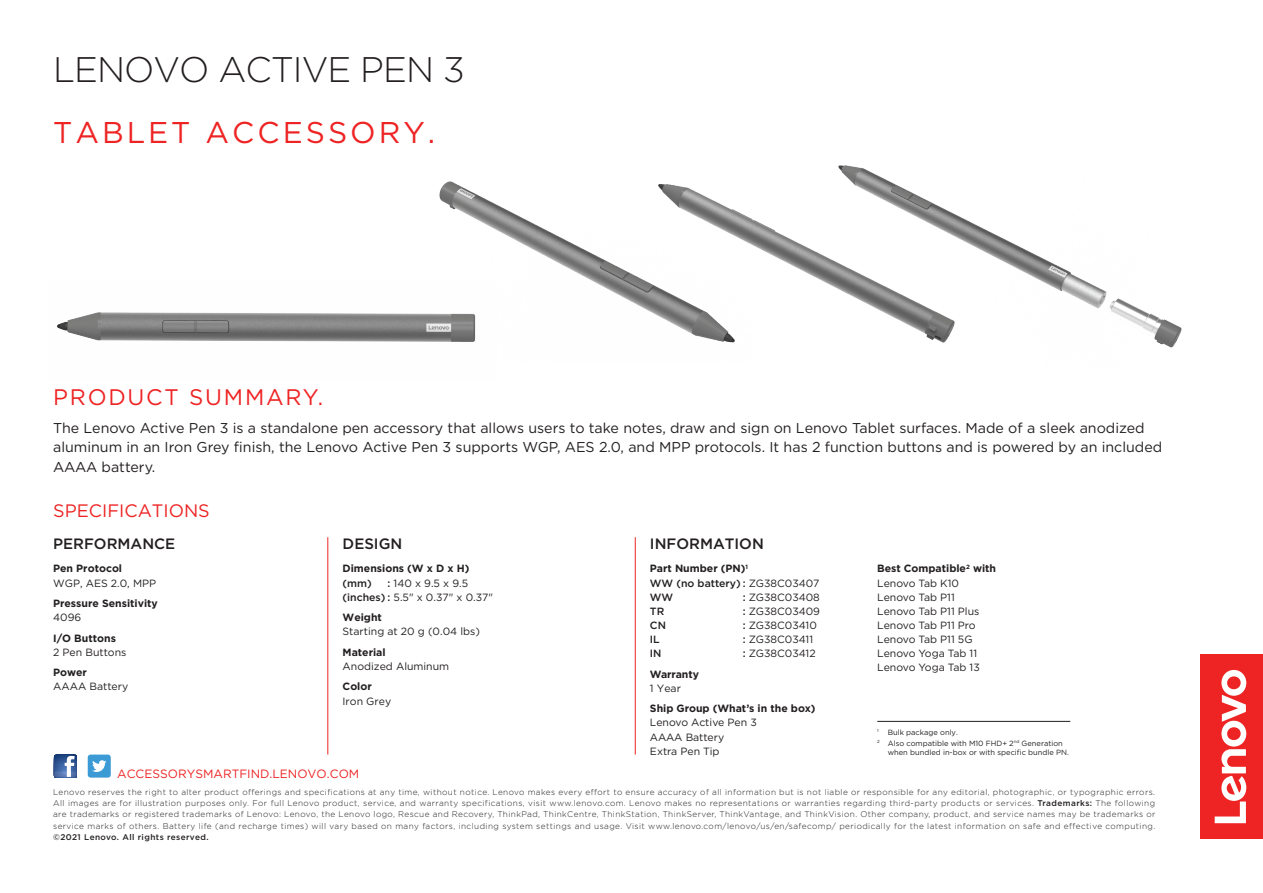
<style>
.page{position:relative;width:1263px;height:893px;background:#fff}
.page>*{position:absolute;margin:0;border:0;box-sizing:border-box;transform-origin:0 0}
.t1{font:300 35.55px "Gotham";letter-spacing:-.025em;color:#231f20}
.t2{font:30px "Gotham";letter-spacing:.1em;color:#ee2323}
.t3{font:22.5px "Gotham";letter-spacing:.08em;color:#ee2323}
.t4{font:18px "Gotham";color:#ee2323}
.t5{font:500 15px "Gotham";color:#231f20}
.t6{font:14.25px/19.5px "Gotham";color:#231f20}
.t7{font:12px "Gotham";color:#ee2323}
.t8{font:10.5px/14.1px "Gotham";color:#231f20}
.t9{font:700 10.5px "Gotham";color:#231f20}
.t10{font:500 10.5px/14.1px "Gotham";color:#231f20}
.t11{font:300 8.25px/11.2px "Gotham";letter-spacing:.05em;color:#231f20;text-align:justify}
.t12{font:500 8.25px "Gotham";letter-spacing:.05em;color:#231f20}
.t13{font:7.5px/11.1px "Gotham";color:#231f20}
.s1{font-weight:700}
.s2{font-weight:500}
.s3{font-weight:400}
</style>
<div class="page">
<img style="left:57px;top:312px;width:377px;height:30px">
<img style="left:965px;top:219px;width:217px;height:129px">
<img style="left:434px;top:181px;width:205px;height:161px">
<img style="left:639px;top:165px;width:326px;height:178px">
<hr style="left:635px;top:537px;width:1px;height:217px;background:#ee2323">
<hr style="left:327px;top:537px;width:1px;height:217px;background:#ee2323">
<svg style="left:54px;top:755px;width:23px;height:23px"></svg>
<div style="left:88px;top:755px;width:23px;height:23px;background:#3c9bd5;border-radius:3px"></div>
<svg style="left:92px;top:760px;width:14px;height:12px"></svg>
<hr style="left:877px;top:721px;width:193px;height:1px;background:#231f20">
<div style="left:1200px;top:654px;width:63px;height:185px;background:#ee2323"></div>
<svg style="left:1215px;top:670px;width:31px;height:153px"></svg>
<h1 class="t1" style="left:53px;top:47px;width:413px">LENOVO ACTIVE PEN 3</h1>
<h2 class="t2" style="left:53px;top:113px;width:384px">TABLET ACCESSORY.</h2>
<h3 class="t3" style="left:53px;top:382px;width:271px">PRODUCT SUMMARY.</h3>
<p class="t6" style="left:53px;top:417px;width:1111px">The Lenovo Active Pen 3 is a standalone pen accessory that allows users to take notes, draw and sign on Lenovo Tablet surfaces. Made of a sleek anodized aluminum in an Iron Grey finish, the Lenovo Active Pen 3 supports WGP, AES 2.0, and MPP protocols. It has 2 function buttons and is powered by an included<br>AAAA battery.</p>
<h3 class="t4" style="left:53px;top:499px;width:158px">SPECIFICATIONS</h3>
<h3 class="t5" style="left:53px;top:534px;width:124px">PERFORMANCE</h3>
<h3 class="t5" style="left:343px;top:534px;width:61px">DESIGN</h3>
<p class="t8" style="left:343px;top:561px;width:152px"><span class="s1">Dimensions (W x D x H) </span><span class="s2">(mm) :</span> 140 x 9.5 x 9.5 <span class="s2">(inches) :</span> 5.5" x 0.37" x 0.37"</p>
<p class="t9" style="left:343px;top:610px;width:41px">Weight</p>
<p class="t8" style="left:343px;top:624px;width:139px">Starting at 20 g (0.04 lbs)</p>
<p class="t9" style="left:343px;top:645px;width:45px">Material</p>
<p class="t8" style="left:343px;top:659px;width:108px">Anodized Aluminum</p>
<p class="t9" style="left:343px;top:680px;width:31px">Color</p>
<p class="t8" style="left:343px;top:693px;width:50px">Iron Grey</p>
<p class="t9" style="left:53px;top:562px;width:70px">Pen Protocol</p>
<p class="t8" style="left:53px;top:575px;width:105px">WGP, AES 2.0, MPP</p>
<p class="t9" style="left:53px;top:596px;width:106px">Pressure Sensitivity</p>
<p class="t8" style="left:53px;top:610px;width:30px">4096</p>
<p class="t9" style="left:53px;top:631px;width:64px">I/O Buttons</p>
<p class="t8" style="left:53px;top:645px;width:75px">2 Pen Buttons</p>
<p class="t9" style="left:53px;top:666px;width:35px">Power</p>
<p class="t8" style="left:53px;top:679px;width:77px">AAAA Battery</p>
<h3 class="t7" style="left:117px;top:766px;width:244px">ACCESSORYSMARTFIND.LENOVO.COM</h3>
<h3 class="t5" style="left:650px;top:534px;width:115px">INFORMATION</h3>
<p class="t10" style="left:650px;top:561px;width:171px"><span class="s1">Part Number (PN)</span><sup>1<br></sup>WW (no battery) : <span class="s3">ZG38C03407<br></span>WW</p>
<p class="t8" style="left:743px;top:590px;width:78px"><span class="s2">:</span> ZG38C03408</p>
<p class="t10" style="left:650px;top:604px;width:16px">TR</p>
<p class="t8" style="left:743px;top:604px;width:79px"><span class="s2">:</span> ZG38C03409</p>
<p class="t10" style="left:650px;top:618px;width:18px">CN</p>
<p class="t8" style="left:743px;top:618px;width:75px"><span class="s2">:</span> ZG38C03410</p>
<p class="t10" style="left:650px;top:632px;width:11px">IL</p>
<p class="t8" style="left:743px;top:632px;width:72px"><span class="s2">:</span> ZG38C03411</p>
<p class="t10" style="left:650px;top:646px;width:13px">IN</p>
<p class="t8" style="left:743px;top:646px;width:74px"><span class="s2">:</span> ZG38C03412</p>
<p class="t9" style="left:650px;top:667px;width:51px">Warranty</p>
<p class="t8" style="left:650px;top:681px;width:32px">1 Year</p>
<p class="t9" style="left:650px;top:702px;width:167px">Ship Group (What’s in the box)</p>
<p class="t8" style="left:650px;top:715px;width:108px">Lenovo Active Pen 3<br>AAAA Battery<br>Extra Pen Tip</p>
<p class="t8" style="left:877px;top:561px;width:120px"><span class="s1">Best Compatible</span><sup>2</sup> <span class="s1">with<br></span>Lenovo Tab K10<br>Lenovo Tab P11<br>Lenovo Tab P11 Plus<br>Lenovo Tab P11 Pro<br>Lenovo Tab P11 5G<br>Lenovo Yoga Tab 11<br>Lenovo Yoga Tab 13</p>
<p class="t13" style="left:877px;top:726px;width:187px"><sup>1</sup> Bulk package only.<br><sup>2</sup> Also compatible with M10 FHD+ 2<sup>nd</sup> Generation</p>
<p class="t13" style="left:888px;top:746px;width:183px">when bundled in-box or with specific bundle PN.</p>
<p class="t11" style="left:53px;top:786px;width:1104px">Lenovo reserves the right to alter product offerings and specifications at any time, without notice. Lenovo makes every effort to ensure accuracy of all information but is not liable or responsible for any editorial, photographic, or typographic errors.<br>All images are for illustration purposes only. For full Lenovo product, service, and warranty specifications, visit www.lenovo.com. Lenovo makes no representations or warranties regarding third-party products or services. <span class="s2">Trademarks:</span> The following are trademarks or registered trademarks of Lenovo: Lenovo, the Lenovo logo, Rescue and Recovery, ThinkPad, ThinkCentre, ThinkStation, ThinkServer, ThinkVantage, and ThinkVision. Other company, product, and service names may be trademarks or service marks of others. Battery life (and recharge times) will vary based on many factors, including system settings and usage. Visit www.lenovo.com/lenovo/us/en/safecomp/ periodically for the latest information on safe and effective computing.</p>
<p class="t12" style="left:53px;top:831px;width:157px">©2021 Lenovo. All rights reserved.</p>
</div>
